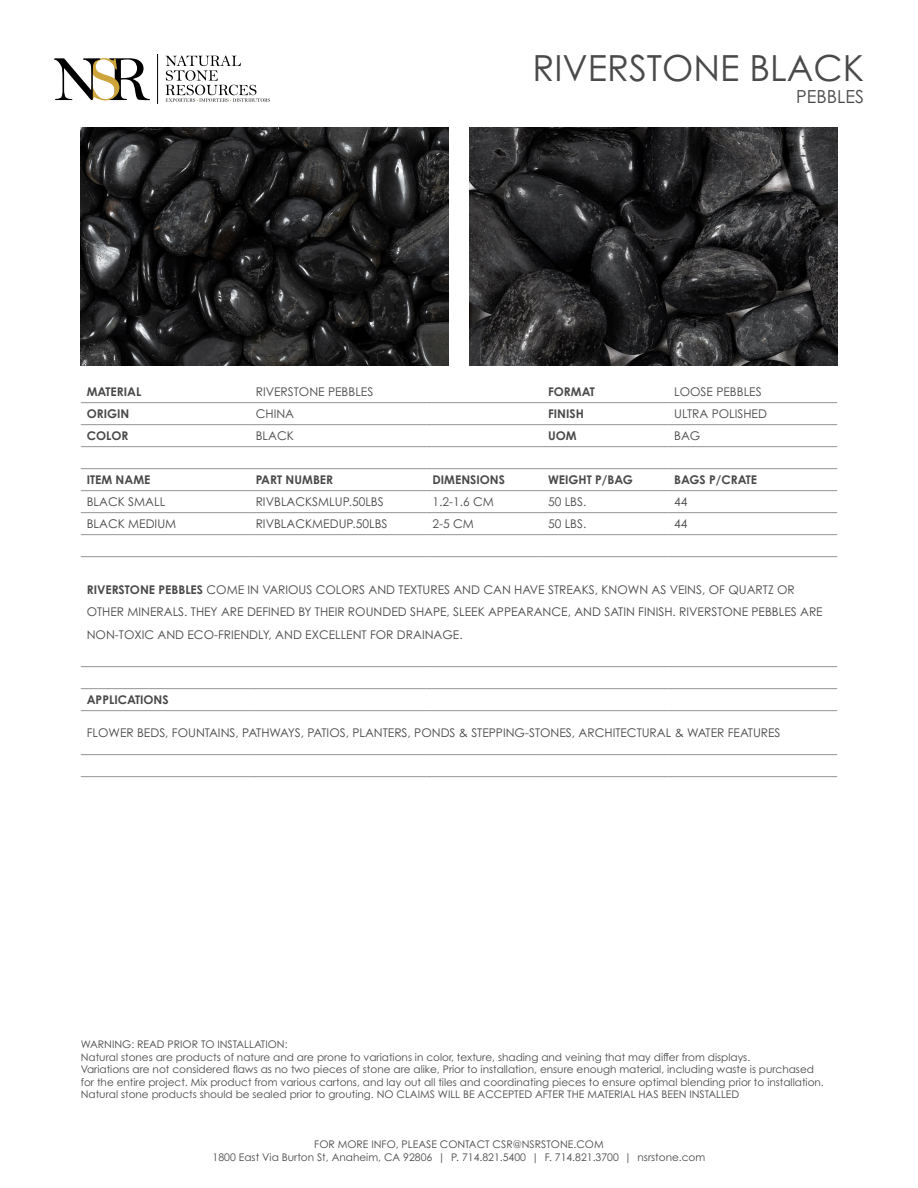
<style>
.page{position:relative;width:918px;height:1188px;background:#fff}
.page>*{position:absolute;margin:0;border:0;box-sizing:border-box;transform-origin:0 0}
.t1{font:36px "Century Gothic Pro";color:#4a4a4b}
.t2{font:18px "Century Gothic Pro";color:#4a4a4b}
.t3{font:12px/22.5px "Century Gothic Pro";color:#4a4a4b}
.t4{font:700 12px "Century Gothic Pro";color:#4a4a4b}
.t5{font:10.5px/12.6px "Century Gothic Pro";color:#4a4a4b}
.s1{font-weight:700}
</style>
<div class="page">
<hr style="left:157px;top:54px;width:1px;height:50px;background:#000">
<svg style="left:54px;top:58px;width:96px;height:42px"></svg>
<svg style="left:165px;top:56px;width:105px;height:46px"></svg>
<img style="left:81px;top:127px;width:368px;height:239px">
<img style="left:469px;top:127px;width:368px;height:239px">
<hr style="left:81px;top:402px;width:169px;height:1px;background:#949598">
<hr style="left:250px;top:402px;width:177px;height:1px;background:#949598">
<hr style="left:427px;top:402px;width:115px;height:1px;background:#949598">
<hr style="left:542px;top:402px;width:126px;height:1px;background:#949598">
<hr style="left:668px;top:402px;width:169px;height:1px;background:#949598">
<hr style="left:81px;top:424px;width:169px;height:1px;background:#949598">
<hr style="left:250px;top:424px;width:177px;height:1px;background:#949598">
<hr style="left:427px;top:424px;width:115px;height:1px;background:#949598">
<hr style="left:542px;top:424px;width:126px;height:1px;background:#949598">
<hr style="left:668px;top:424px;width:169px;height:1px;background:#949598">
<hr style="left:81px;top:446px;width:169px;height:1px;background:#949598">
<hr style="left:250px;top:446px;width:177px;height:1px;background:#949598">
<hr style="left:427px;top:446px;width:115px;height:1px;background:#949598">
<hr style="left:542px;top:446px;width:126px;height:1px;background:#949598">
<hr style="left:668px;top:446px;width:169px;height:1px;background:#949598">
<hr style="left:81px;top:468px;width:169px;height:1px;background:#949598">
<hr style="left:250px;top:468px;width:177px;height:1px;background:#949598">
<hr style="left:427px;top:468px;width:115px;height:1px;background:#949598">
<hr style="left:542px;top:468px;width:126px;height:1px;background:#949598">
<hr style="left:668px;top:468px;width:169px;height:1px;background:#949598">
<hr style="left:81px;top:490px;width:169px;height:1px;background:#949598">
<hr style="left:250px;top:490px;width:177px;height:1px;background:#949598">
<hr style="left:427px;top:490px;width:115px;height:1px;background:#949598">
<hr style="left:542px;top:490px;width:126px;height:1px;background:#949598">
<hr style="left:668px;top:490px;width:169px;height:1px;background:#949598">
<hr style="left:81px;top:512px;width:169px;height:1px;background:#949598">
<hr style="left:250px;top:512px;width:177px;height:1px;background:#949598">
<hr style="left:427px;top:512px;width:115px;height:1px;background:#949598">
<hr style="left:542px;top:512px;width:126px;height:1px;background:#949598">
<hr style="left:668px;top:512px;width:169px;height:1px;background:#949598">
<hr style="left:81px;top:534px;width:169px;height:1px;background:#949598">
<hr style="left:250px;top:534px;width:177px;height:1px;background:#949598">
<hr style="left:427px;top:534px;width:115px;height:1px;background:#949598">
<hr style="left:542px;top:534px;width:126px;height:1px;background:#949598">
<hr style="left:668px;top:534px;width:169px;height:1px;background:#949598">
<hr style="left:81px;top:556px;width:169px;height:1px;background:#949598">
<hr style="left:250px;top:556px;width:177px;height:1px;background:#949598">
<hr style="left:427px;top:556px;width:115px;height:1px;background:#949598">
<hr style="left:542px;top:556px;width:126px;height:1px;background:#949598">
<hr style="left:668px;top:556px;width:169px;height:1px;background:#949598">
<hr style="left:81px;top:666px;width:169px;height:1px;background:#949598">
<hr style="left:250px;top:666px;width:177px;height:1px;background:#949598">
<hr style="left:427px;top:666px;width:115px;height:1px;background:#949598">
<hr style="left:542px;top:666px;width:126px;height:1px;background:#949598">
<hr style="left:668px;top:666px;width:169px;height:1px;background:#949598">
<hr style="left:81px;top:688px;width:169px;height:1px;background:#949598">
<hr style="left:250px;top:688px;width:177px;height:1px;background:#949598">
<hr style="left:427px;top:688px;width:115px;height:1px;background:#949598">
<hr style="left:542px;top:688px;width:126px;height:1px;background:#949598">
<hr style="left:668px;top:688px;width:169px;height:1px;background:#949598">
<hr style="left:81px;top:710px;width:169px;height:1px;background:#949598">
<hr style="left:250px;top:710px;width:177px;height:1px;background:#949598">
<hr style="left:427px;top:710px;width:115px;height:1px;background:#949598">
<hr style="left:542px;top:710px;width:126px;height:1px;background:#949598">
<hr style="left:668px;top:710px;width:169px;height:1px;background:#949598">
<hr style="left:81px;top:754px;width:169px;height:1px;background:#949598">
<hr style="left:250px;top:754px;width:177px;height:1px;background:#949598">
<hr style="left:427px;top:754px;width:115px;height:1px;background:#949598">
<hr style="left:542px;top:754px;width:126px;height:1px;background:#949598">
<hr style="left:668px;top:754px;width:169px;height:1px;background:#949598">
<hr style="left:81px;top:776px;width:169px;height:1px;background:#949598">
<hr style="left:250px;top:776px;width:177px;height:1px;background:#949598">
<hr style="left:427px;top:776px;width:115px;height:1px;background:#949598">
<hr style="left:542px;top:776px;width:126px;height:1px;background:#949598">
<hr style="left:668px;top:776px;width:169px;height:1px;background:#949598">
<h1 class="t1" style="left:533px;top:46px;width:333px">RIVERSTONE BLACK</h1>
<h2 class="t2" style="left:796px;top:86px;width:69px">PEBBLES</h2>
<p class="t4" style="left:87px;top:384px;width:56px">MATERIAL</p>
<p class="t3" style="left:256px;top:380px;width:119px">RIVERSTONE PEBBLES</p>
<p class="t4" style="left:548px;top:384px;width:48px">FORMAT</p>
<p class="t3" style="left:674px;top:380px;width:89px">LOOSE PEBBLES</p>
<p class="t4" style="left:87px;top:406px;width:44px">ORIGIN</p>
<p class="t3" style="left:256px;top:402px;width:40px">CHINA</p>
<p class="t4" style="left:548px;top:406px;width:37px">FINISH</p>
<p class="t3" style="left:674px;top:402px;width:94px">ULTRA POLISHED</p>
<p class="t4" style="left:87px;top:428px;width:43px">COLOR</p>
<p class="t3" style="left:256px;top:424px;width:40px">BLACK</p>
<p class="t4" style="left:548px;top:428px;width:30px">UOM</p>
<p class="t3" style="left:674px;top:424px;width:28px">BAG</p>
<p class="t4" style="left:87px;top:472px;width:65px">ITEM NAME</p>
<p class="t4" style="left:256px;top:472px;width:79px">PART NUMBER</p>
<p class="t4" style="left:433px;top:472px;width:74px">DIMENSIONS</p>
<p class="t4" style="left:548px;top:472px;width:86px">WEIGHT P/BAG</p>
<p class="t4" style="left:674px;top:472px;width:84px">BAGS P/CRATE</p>
<p class="t3" style="left:87px;top:490px;width:80px">BLACK SMALL</p>
<p class="t3" style="left:256px;top:490px;width:130px">RIVBLACKSMLUP.50LBS</p>
<p class="t3" style="left:433px;top:490px;width:63px">1.2-1.6 CM</p>
<p class="t3" style="left:548px;top:490px;width:40px">50 LBS.</p>
<p class="t3" style="left:674px;top:490px;width:15px">44</p>
<p class="t3" style="left:87px;top:512px;width:91px">BLACK MEDIUM</p>
<p class="t3" style="left:256px;top:512px;width:133px">RIVBLACKMEDUP.50LBS</p>
<p class="t3" style="left:433px;top:512px;width:43px">2-5 CM</p>
<p class="t3" style="left:548px;top:512px;width:40px">50 LBS.</p>
<p class="t3" style="left:674px;top:512px;width:15px">44</p>
<p class="t3" style="left:87px;top:578px;width:737px"><span class="s1">RIVERSTONE PEBBLES</span> COME IN VARIOUS COLORS AND TEXTURES AND CAN HAVE STREAKS, KNOWN AS VEINS, OF QUARTZ OR<br>OTHER MINERALS. THEY ARE DEFINED BY THEIR ROUNDED SHAPE, SLEEK APPEARANCE, AND SATIN FINISH. RIVERSTONE PEBBLES ARE<br>NON-TOXIC AND ECO-FRIENDLY, AND EXCELLENT FOR DRAINAGE.</p>
<p class="t4" style="left:87px;top:692px;width:83px">APPLICATIONS</p>
<p class="t3" style="left:87px;top:721px;width:695px">FLOWER BEDS, FOUNTAINS, PATHWAYS, PATIOS, PLANTERS, PONDS &amp; STEPPING-STONES, ARCHITECTURAL &amp; WATER FEATURES</p>
<p class="t5" style="left:81px;top:1038px;width:745px">WARNING: READ PRIOR TO INSTALLATION:<br>Natural stones are products of nature and are prone to variations in color, texture, shading and veining that may differ from displays.<br>Variations are not considered flaws as no two pieces of stone are alike, Prior to installation, ensure enough material, including waste is purchased for the entire project. Mix product from various cartons, and lay out all tiles and coordinating pieces to ensure optimal blending prior to installation.<br>Natural stone products should be sealed prior to grouting. NO CLAIMS WILL BE ACCEPTED AFTER THE MATERIAL HAS BEEN INSTALLED</p>
<p class="t5" style="left:213px;top:1138px;width:494px;text-align:center">FOR MORE INFO, PLEASE CONTACT CSR@NSRSTONE.COM<br>1800 East Via Burton St, Anaheim, CA 92806 | P. 714.821.5400 | F. 714.821.3700 | nsrstone.com</p>
</div>
